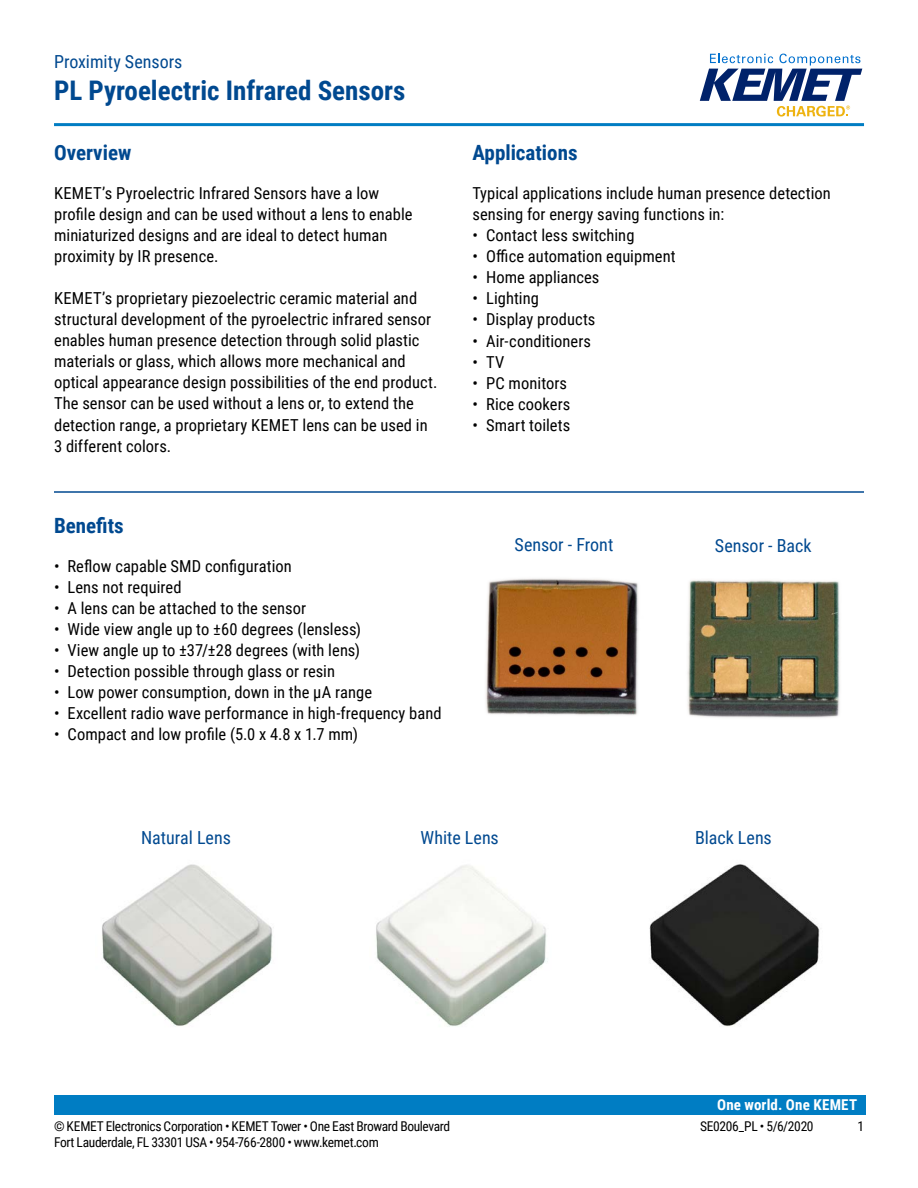
<style>
.page{position:relative;width:918px;height:1188px;background:#fff}
.page>*{position:absolute;margin:0;border:0;box-sizing:border-box;transform-origin:0 0}
.t1{font:700 27px "Roboto Condensed";color:#004990}
.t2{font:700 21px "Roboto Condensed";color:#004990}
.t3{font:18px "Roboto Condensed";color:#004990}
.t4{font:16.5px/21px "Roboto Condensed";letter-spacing:.005em;color:#000}
.t5{font:700 15px "Roboto Condensed";letter-spacing:.015em;color:#fff}
.t6{font:13.5px "Roboto Condensed";letter-spacing:-.025em;color:#000}
</style>
<div class="page">
<svg style="left:700px;top:54px;width:162px;height:63px"></svg>
<hr style="left:54px;top:123px;width:810px;height:3px;background:#007dc3">
<div style="left:54px;top:1095px;width:811px;height:20px;background:#007dc3"></div>
<hr style="left:54px;top:491px;width:810px;height:2px;background:#004990">
<img style="left:485px;top:578px;width:355px;height:140px">
<img style="left:102px;top:864px;width:171px;height:162px">
<img style="left:376px;top:865px;width:172px;height:162px">
<img style="left:649px;top:864px;width:171px;height:163px">
<p class="t3" style="left:54px;top:48px;width:130px">Proximity Sensors</p>
<h1 class="t1" style="left:54px;top:71px;width:353px">PL Pyroelectric Infrared Sensors</h1>
<p class="t2" style="left:54px;top:138px;width:79px">Overview</p>
<p class="t4" style="left:54px;top:182px;width:360px">KEMET’s Pyroelectric Infrared Sensors have a low profile design and can be used without a lens to enable miniaturized designs and are ideal to detect human proximity by IR presence.</p>
<p class="t4" style="left:54px;top:287px;width:385px">KEMET’s proprietary piezoelectric ceramic material and structural development of the pyroelectric infrared sensor enables human presence detection through solid plastic materials or glass, which allows more mechanical and optical appearance design possibilities of the end product.<br>The sensor can be used without a lens or, to extend the detection range, a proprietary KEMET lens can be used in 3 different colors.</p>
<p class="t2" style="left:54px;top:511px;width:71px">Benefits</p>
<p class="t4" style="left:54px;top:555px;width:239px">• Reflow capable SMD configuration</p>
<p class="t4" style="left:54px;top:576px;width:129px">• Lens not required</p>
<p class="t4" style="left:54px;top:597px;width:254px">• A lens can be attached to the sensor</p>
<p class="t4" style="left:54px;top:618px;width:309px">• Wide view angle up to ±60 degrees (lensless)</p>
<p class="t4" style="left:54px;top:639px;width:308px">• View angle up to ±37/±28 degrees (with lens)</p>
<p class="t4" style="left:54px;top:660px;width:283px">• Detection possible through glass or resin</p>
<p class="t4" style="left:54px;top:681px;width:320px">• Low power consumption, down in the μA range</p>
<p class="t4" style="left:54px;top:702px;width:389px">• Excellent radio wave performance in high-frequency band</p>
<p class="t4" style="left:54px;top:723px;width:305px">• Compact and low profile (5.0 x 4.8 x 1.7 mm)</p>
<p class="t2" style="left:473px;top:138px;width:107px">Applications</p>
<p class="t4" style="left:473px;top:182px;width:360px">Typical applications include human presence detection sensing for energy saving functions in:</p>
<p class="t4" style="left:473px;top:225px;width:163px">• Contact less switching</p>
<p class="t4" style="left:473px;top:246px;width:205px">• Office automation equipment</p>
<p class="t4" style="left:473px;top:267px;width:128px">• Home appliances</p>
<p class="t4" style="left:473px;top:288px;width:68px">• Lighting</p>
<p class="t4" style="left:473px;top:309px;width:124px">• Display products</p>
<p class="t4" style="left:473px;top:330px;width:120px">• Air-conditioners</p>
<p class="t4" style="left:473px;top:351px;width:34px">• TV</p>
<p class="t4" style="left:473px;top:372px;width:96px">• PC monitors</p>
<p class="t4" style="left:473px;top:393px;width:99px">• Rice cookers</p>
<p class="t4" style="left:473px;top:414px;width:99px">• Smart toilets</p>
<p class="t3" style="left:515px;top:532px;width:100px">Sensor - Front</p>
<p class="t3" style="left:715px;top:533px;width:98px">Sensor - Back</p>
<p class="t3" style="left:141px;top:825px;width:91px">Natural Lens</p>
<p class="t3" style="left:421px;top:825px;width:80px">White Lens</p>
<p class="t3" style="left:695px;top:825px;width:78px">Black Lens</p>
<p class="t5" style="left:717px;top:1094px;width:142px">One world. One KEMET</p>
<p class="t6" style="left:54px;top:1116px;width:398px">© KEMET Electronics Corporation • KEMET Tower • One East Broward Boulevard</p>
<p class="t6" style="left:700px;top:1116px;width:115px">SE0206_PL • 5/6/2020</p>
<p class="t6" style="left:857px;top:1116px;width:8px">1</p>
<p class="t6" style="left:54px;top:1133px;width:326px">Fort Lauderdale, FL 33301 USA • 954-766-2800 • www.kemet.com</p>
</div>
